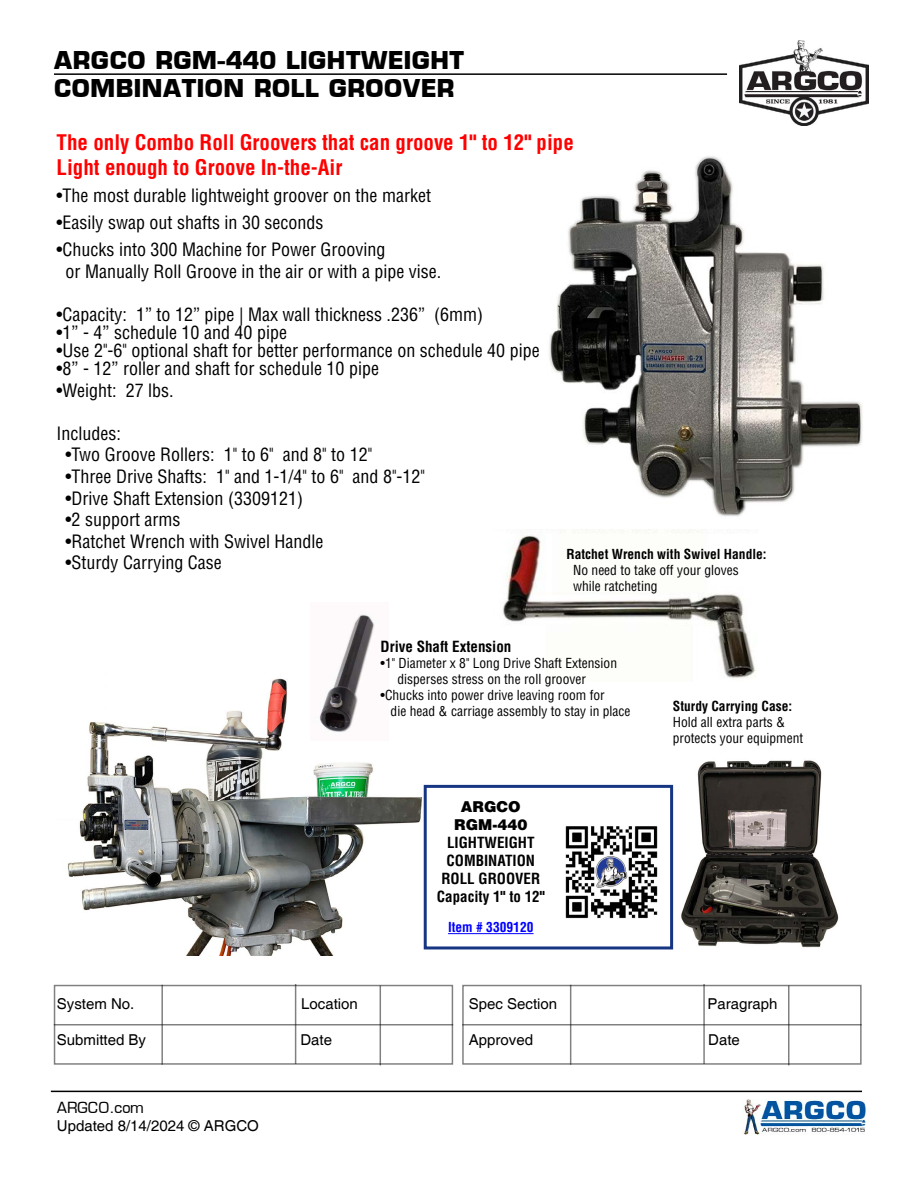
<style>
.page{position:relative;width:918px;height:1188px;background:#fff}
.page>*{position:absolute;margin:0;border:0;box-sizing:border-box;transform-origin:0 0}
.t1{font:700 24px/28.8px "Metrostyle";color:#000}
.t2{font:700 condensed 21px/25.2px "Helvetica LT Std";color:#f00}
.t3{font:condensed 18px/21.6px "Helvetica LT Std";color:#000}
.t4{font:15px "Helvetica";color:#000}
.t5{font:700 condensed 15px/18px "Helvetica LT Std";color:#000;text-align:center}
.t6{font:900 15px/18px "Helvetica LT Std";color:#000;text-align:center}
.t7{font:15px "Metrostyle";color:#000}
.t8{font:condensed 13.5px/16.2px "Helvetica LT Std";color:#000}
.t9{font:700 condensed 13.5px "Helvetica LT Std";color:#000}
.t10{font:700 condensed 13.5px "Helvetica LT Std";color:#00f}
</style>
<div class="page">
<hr style="left:161px;top:985px;width:2px;height:80px;background:#000">
<hr style="left:54px;top:1024px;width:399px;height:1px;background:#000">
<hr style="left:380px;top:986px;width:1px;height:79px;background:#000">
<hr style="left:295px;top:984px;width:1px;height:80px;background:#000">
<hr style="left:570px;top:985px;width:1px;height:80px;background:#000">
<hr style="left:462px;top:1024px;width:400px;height:1px;background:#000">
<hr style="left:788px;top:986px;width:2px;height:79px;background:#000">
<hr style="left:703px;top:984px;width:2px;height:80px;background:#000">
<hr style="left:54px;top:73px;width:673px;height:2px;background:#000">
<img style="left:740px;top:41px;width:129px;height:85px">
<hr style="left:51px;top:1091px;width:811px;height:1px;background:#000">
<img style="left:742px;top:1100px;width:124px;height:34px">
<img style="left:67px;top:678px;width:372px;height:277px">
<img style="left:661px;top:760px;width:178px;height:190px">
<img style="left:502px;top:529px;width:255px;height:150px">
<div style="left:424px;top:785px;width:249px;height:164px;background:#fff;border:3px solid #163683"></div>
<hr style="left:448px;top:933px;width:86px;height:1px;background:#00f">
<img style="left:565px;top:826px;width:93px;height:93px">
<img style="left:549px;top:156px;width:314px;height:361px">
<img style="left:310px;top:614px;width:78px;height:126px">
<h1 class="t1" style="left:54px;top:46px;width:412px">ARGCO RGM-440 LIGHTWEIGHT<br>COMBINATION ROLL GROOVER</h1>
<p class="t2" style="left:57px;top:130px;width:519px">The only Combo Roll Groovers that can groove 1" to 12" pipe<br>Light enough to Groove In-the-Air</p>
<p class="t3" style="left:57px;top:185px;width:376px">•The most durable lightweight groover on the market</p>
<p class="t3" style="left:57px;top:212px;width:268px">•Easily swap out shafts in 30 seconds</p>
<p class="t3" style="left:66px;top:239px;width:377px;text-indent:-9px">•Chucks into 300 Machine for Power Grooving<br>or Manually Roll Groove in the air or with a pipe vise.</p>
<p class="t3" style="left:57px;top:304px;width:428px">•Capacity: 1” to 12” pipe | Max wall thickness .236” (6mm)</p>
<p class="t3" style="left:57px;top:322px;width:232px">•1” - 4” schedule 10 and 40 pipe</p>
<p class="t3" style="left:57px;top:340px;width:485px">•Use 2"-6" optional shaft for better performance on schedule 40 pipe</p>
<p class="t3" style="left:57px;top:358px;width:324px">•8” - 12” roller and shaft for schedule 10 pipe</p>
<p class="t3" style="left:57px;top:379px;width:119px">•Weight: 27 lbs.</p>
<p class="t3" style="left:57px;top:422px;width:66px">Includes:</p>
<p class="t3" style="left:66px;top:444px;width:308px">•Two Groove Rollers: 1" to 6" and 8" to 12"</p>
<p class="t3" style="left:66px;top:466px;width:361px">•Three Drive Shafts: 1" and 1-1/4" to 6" and 8"-12"</p>
<p class="t3" style="left:66px;top:487px;width:239px">•Drive Shaft Extension (3309121)</p>
<p class="t3" style="left:66px;top:509px;width:116px">•2 support arms</p>
<p class="t3" style="left:66px;top:530px;width:259px">•Ratchet Wrench with Swivel Handle</p>
<p class="t3" style="left:66px;top:552px;width:158px">•Sturdy Carrying Case</p>
<p class="t9" style="left:566px;top:545px;width:202px">Ratchet Wrench with Swivel Handle:</p>
<p class="t8" style="left:573px;top:562px;width:167px">No need to take off your gloves while ratcheting</p>
<p class="t5" style="left:381px;top:637px;width:132px">Drive Shaft Extension</p>
<p class="t8" style="left:397px;top:655px;width:221px;text-indent:-17px">•1" Diameter x 8" Long Drive Shaft Extension disperses stress on the roll groover</p>
<p class="t8" style="left:391px;top:687px;width:241px;text-indent:-10px">•Chucks into power drive leaving room for<br>die head &amp; carriage assembly to stay in place</p>
<p class="t6" style="left:454px;top:797px;width:75px">ARGCO<br>RGM-440</p>
<p class="t5" style="left:437px;top:833px;width:109px">LIGHTWEIGHT<br>COMBINATION<br>ROLL GROOVER<br>Capacity 1" to 12"</p>
<p class="t10" style="left:448px;top:919px;width:87px">Item # 3309120</p>
<p class="t9" style="left:673px;top:697px;width:121px">Sturdy Carrying Case:</p>
<p class="t8" style="left:673px;top:714px;width:132px">Hold all extra parts &amp; protects your equipment</p>
<p class="t4" style="left:57px;top:995px;width:79px">System No.</p>
<p class="t4" style="left:301px;top:995px;width:58px">Location</p>
<p class="t4" style="left:57px;top:1031px;width:91px">Submitted By</p>
<p class="t4" style="left:300px;top:1031px;width:33px">Date</p>
<p class="t7" style="left:57px;top:1098px;width:88px">ARGCO.com</p>
<p class="t4" style="left:57px;top:1117px;width:203px">Updated 8/14/2024 © ARGCO</p>
<p class="t4" style="left:469px;top:995px;width:90px">Spec Section</p>
<p class="t4" style="left:707px;top:995px;width:72px">Paragraph</p>
<p class="t4" style="left:469px;top:1031px;width:66px">Approved</p>
<p class="t4" style="left:708px;top:1031px;width:33px">Date</p>
</div>
